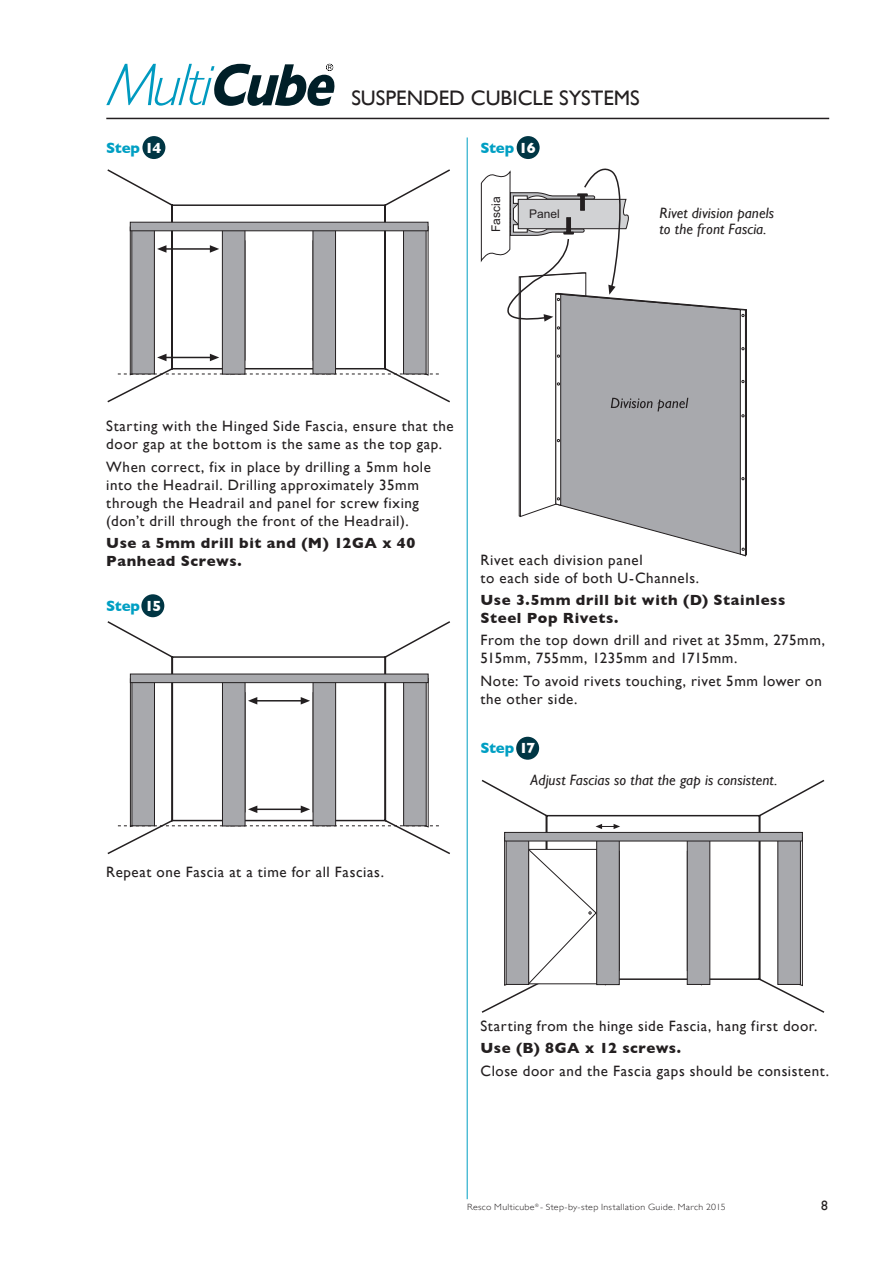
<style>
.page{position:relative;width:893px;height:1263px;background:#fff}
.page>*{position:absolute;margin:0;border:0;box-sizing:border-box;transform-origin:0 0}
.t1{font:21px "Gill Sans";color:#231f20}
.Instructions{font:15px/18px "Gill Sans";letter-spacing:.04em;color:#231f20}
.t2{font:italic 15px/16.5px "Gill Sans";letter-spacing:.01em;color:#231f20}
.Instructions_bold{font:700 15px/18px "Gill Sans";letter-spacing:.035em;color:#231f20}
.Instructions-2{font:700 15px/18px "Gill Sans";letter-spacing:.04em;color:#231f20}
.t3{font:700 15px "Gill Sans";letter-spacing:-.025em;color:#009fc3}
.t4{font:13.5px "Gill Sans";color:#231f20}
.t5{font:12px "Arial";color:#231f20}
.t6{font:300 9px "Gill Sans";letter-spacing:.03em;color:#231f20;scale:1.1 1}
.s1{color:#fff}
</style>
<div class="page">
<hr style="left:467px;top:137px;width:1px;height:1062px;background:#009fc3">
<svg style="left:480px;top:169px;width:266px;height:387px"></svg>
<div style="left:141px;top:594px;width:23px;height:23px;background:#003644;border-radius:50%"></div>
<div style="left:142px;top:136px;width:23px;height:23px;background:#003644;border-radius:50%"></div>
<div style="left:517px;top:136px;width:23px;height:23px;background:#003644;border-radius:50%"></div>
<div style="left:516px;top:737px;width:23px;height:23px;background:#003644;border-radius:50%"></div>
<hr style="left:106px;top:118px;width:723px;height:1px;background:#231f20">
<svg style="left:107px;top:169px;width:343px;height:234px"></svg>
<div style="left:130px;top:222px;width:298px;height:9px;background:#a8a9ad;border:1px solid #231f20"></div>
<svg style="left:118px;top:226px;width:321px;height:150px"></svg>
<svg style="left:481px;top:779px;width:344px;height:234px"></svg>
<svg style="left:504px;top:841px;width:299px;height:145px"></svg>
<svg style="left:595px;top:824px;width:25px;height:5px"></svg>
<div style="left:506px;top:838px;width:23px;height:147px;background:#a8a9ad;border:1px solid #231f20"></div>
<div style="left:504px;top:832px;width:299px;height:9px;background:#a8a9ad;border:1px solid #231f20"></div>
<svg style="left:107px;top:621px;width:343px;height:234px"></svg>
<div style="left:130px;top:674px;width:298px;height:9px;background:#a8a9ad"></div>
<svg style="left:118px;top:681px;width:321px;height:147px"></svg>
<svg style="left:106px;top:64px;width:228px;height:42px"></svg>
<p class="t1" style="left:351px;top:86px;width:290px">SUSPENDED CUBICLE SYSTEMS</p>
<p class="t3" style="left:106px;top:139px;width:57px">Step <span class="s1">14</span></p>
<p class="t3" style="left:480px;top:139px;width:57px">Step <span class="s1">16</span></p>
<p class="t5" style="left:488px;top:232px;width:37px;rotate:-90deg">Fascia</p>
<p class="t5" style="left:529px;top:206px;width:32px">Panel</p>
<p class="t2" style="left:660px;top:204px;width:116px">Rivet division panels to the front Fascia.</p>
<p class="Instructions" style="left:106px;top:417px;width:349px">Starting with the Hinged Side Fascia, ensure that the door gap at the bottom is the same as the top gap.</p>
<p class="Instructions" style="left:106px;top:457px;width:326px">When correct, fix in place by drilling a 5mm hole into the Headrail. Drilling approximately 35mm through the Headrail and panel for screw fixing (don’t drill through the front of the Headrail).</p>
<p class="Instructions_bold" style="left:106px;top:534px;width:311px">Use a 5mm drill bit and (M) 12GA x 40<br>Panhead Screws.</p>
<p class="t3" style="left:106px;top:597px;width:57px">Step <span class="s1">15</span></p>
<p class="Instructions" style="left:480px;top:550px;width:220px">Rivet each division panel<br>to each side of both U-Channels.</p>
<p class="Instructions-2" style="left:480px;top:591px;width:306px">Use 3.5mm drill bit with (D) Stainless<br>Steel Pop Rivets.</p>
<p class="Instructions" style="left:480px;top:631px;width:346px">From the top down drill and rivet at 35mm, 275mm,<br>515mm, 755mm, 1235mm and 1715mm.</p>
<p class="Instructions" style="left:480px;top:671px;width:343px">Note: To avoid rivets touching, rivet 5mm lower on the other side.</p>
<p class="t3" style="left:480px;top:739px;width:57px">Step <span class="s1">17</span></p>
<p class="t2" style="left:531px;top:772px;width:248px">Adjust Fascias so that the gap is consistent.</p>
<p class="Instructions" style="left:106px;top:863px;width:279px">Repeat one Fascia at a time for all Fascias.</p>
<p class="Instructions" style="left:480px;top:1017px;width:339px">Starting from the hinge side Fascia, hang first door.</p>
<p class="Instructions_bold" style="left:480px;top:1039px;width:202px">Use (B) 8GA x 12 screws.</p>
<p class="Instructions" style="left:480px;top:1061px;width:350px">Close door and the Fascia gaps should be consistent.</p>
<p class="t6" style="left:467px;top:1199px;width:236px">Resco Multicube<sup>®</sup> - Step-by-step Installation Guide. March 2015</p>
<p class="t4" style="left:821px;top:1197px;width:8px">8</p>
</div>
